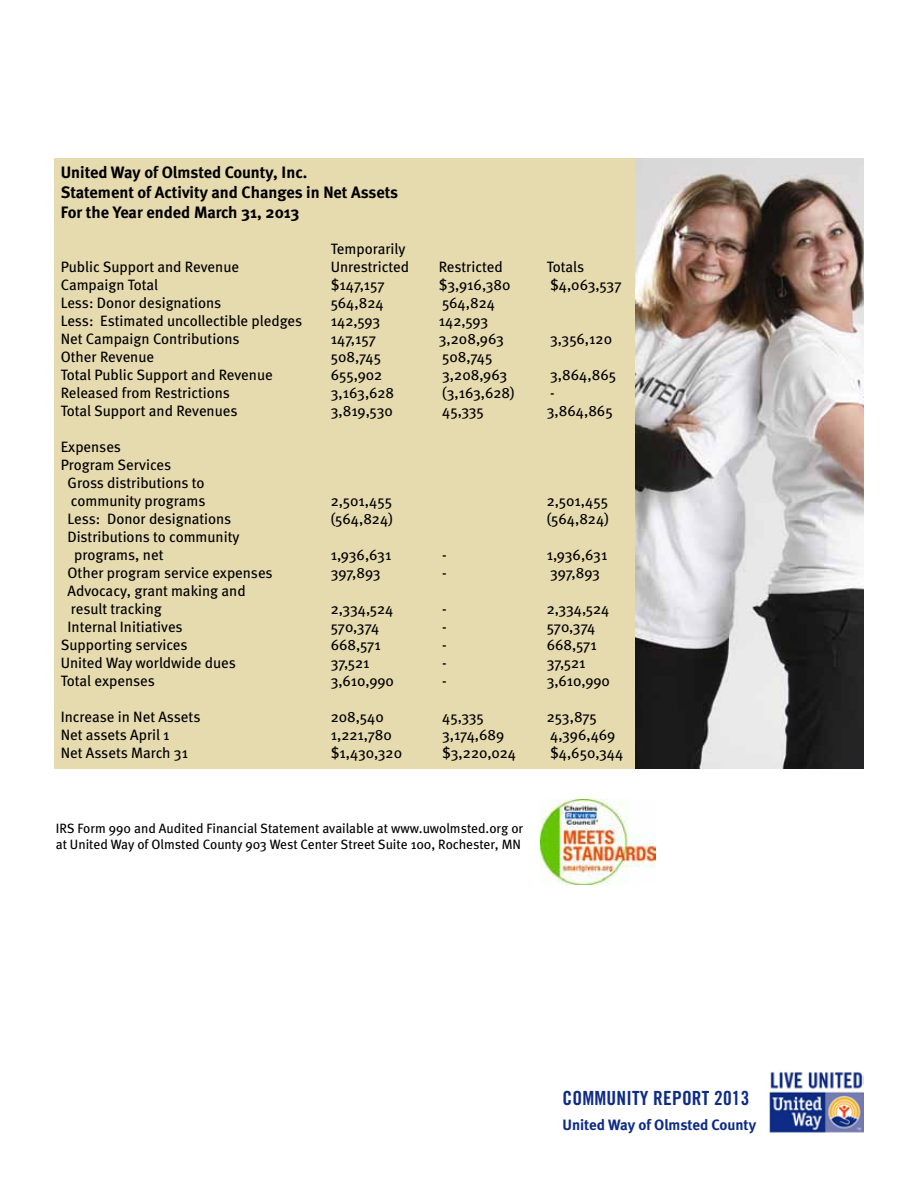
<style>
.page{position:relative;width:918px;height:1188px;background:#fff}
.page>*{position:absolute;margin:0;border:0;box-sizing:border-box;transform-origin:0 0}
.t1{font:19.5px "Trade Gothic Bold Cond Twenty";letter-spacing:.01em;color:#0e2c86}
.t2{font:700 16.5px/19.8px "Meta";color:#000}
.t3{font:15px/18px "Meta";color:#000}
.t4{font:700 15px "Meta";color:#0e2c86}
.t5{font:13.5px/16.2px "Meta";color:#000}
</style>
<div class="page">
<img style="left:541px;top:799px;width:114px;height:86px">
<div style="left:54px;top:159px;width:582px;height:610px;background:#e6daaf"></div>
<img style="left:770px;top:1072px;width:94px;height:61px">
<img style="left:636px;top:159px;width:228px;height:610px">
<p class="t2" style="left:61px;top:162px;width:339px">United Way of Olmsted County, Inc.<br>Statement of Activity and Changes in Net Assets<br>For the Year ended March 31, 2013</p>
<p class="t3" style="left:331px;top:239px;width:76px">Temporarily</p>
<p class="t3" style="left:61px;top:257px;width:180px">Public Support and Revenue</p>
<p class="t3" style="left:331px;top:257px;width:80px">Unrestricted</p>
<p class="t3" style="left:439px;top:257px;width:66px">Restricted</p>
<p class="t3" style="left:547px;top:257px;width:39px">Totals</p>
<p class="t3" style="left:61px;top:275px;width:99px">Campaign Total</p>
<p class="t3" style="left:331px;top:275px;width:55px">$147,157</p>
<p class="t3" style="left:439px;top:275px;width:73px">$3,916,380</p>
<p class="t3" style="left:550px;top:275px;width:73px">$4,063,537</p>
<p class="t3" style="left:61px;top:293px;width:162px">Less: Donor designations</p>
<p class="t3" style="left:331px;top:293px;width:55px">564,824</p>
<p class="t3" style="left:442px;top:293px;width:55px">564,824</p>
<p class="t3" style="left:61px;top:311px;width:243px">Less: Estimated uncollectible pledges</p>
<p class="t3" style="left:331px;top:311px;width:51px">142,593</p>
<p class="t3" style="left:439px;top:311px;width:51px">142,593</p>
<p class="t3" style="left:61px;top:329px;width:180px">Net Campaign Contributions</p>
<p class="t3" style="left:331px;top:329px;width:47px">147,157</p>
<p class="t3" style="left:439px;top:329px;width:67px">3,208,963</p>
<p class="t3" style="left:550px;top:329px;width:64px">3,356,120</p>
<p class="t3" style="left:61px;top:347px;width:95px">Other Revenue</p>
<p class="t3" style="left:331px;top:347px;width:52px">508,745</p>
<p class="t3" style="left:442px;top:347px;width:52px">508,745</p>
<p class="t3" style="left:61px;top:365px;width:214px">Total Public Support and Revenue</p>
<p class="t3" style="left:331px;top:365px;width:53px">655,902</p>
<p class="t3" style="left:442px;top:365px;width:67px">3,208,963</p>
<p class="t3" style="left:550px;top:365px;width:67px">3,864,865</p>
<p class="t3" style="left:61px;top:383px;width:171px">Released from Restrictions</p>
<p class="t3" style="left:331px;top:383px;width:65px">3,163,628</p>
<p class="t3" style="left:442px;top:383px;width:74px">(3,163,628)</p>
<p class="t3" style="left:550px;top:383px;width:6px">-</p>
<p class="t3" style="left:61px;top:401px;width:178px">Total Support and Revenues</p>
<p class="t3" style="left:331px;top:401px;width:64px">3,819,530</p>
<p class="t3" style="left:442px;top:401px;width:43px">45,335</p>
<p class="t3" style="left:547px;top:401px;width:67px">3,864,865</p>
<p class="t3" style="left:61px;top:437px;width:62px">Expenses</p>
<p class="t3" style="left:61px;top:455px;width:112px">Program Services</p>
<p class="t3" style="left:68px;top:473px;width:139px">Gross distributions to</p>
<p class="t3" style="left:71px;top:491px;width:136px">community programs</p>
<p class="t3" style="left:331px;top:491px;width:63px">2,501,455</p>
<p class="t3" style="left:547px;top:491px;width:63px">2,501,455</p>
<p class="t3" style="left:68px;top:509px;width:165px">Less: Donor designations</p>
<p class="t3" style="left:331px;top:509px;width:64px">(564,824)</p>
<p class="t3" style="left:547px;top:509px;width:64px">(564,824)</p>
<p class="t3" style="left:74px;top:527px;width:167px;text-indent:-7px">Distributions to community programs, net</p>
<p class="t3" style="left:331px;top:545px;width:62px">1,936,631</p>
<p class="t3" style="left:442px;top:545px;width:6px">-</p>
<p class="t3" style="left:547px;top:545px;width:62px">1,936,631</p>
<p class="t3" style="left:68px;top:563px;width:207px">Other program service expenses</p>
<p class="t3" style="left:331px;top:563px;width:51px">397,893</p>
<p class="t3" style="left:442px;top:563px;width:6px">-</p>
<p class="t3" style="left:550px;top:563px;width:51px">397,893</p>
<p class="t3" style="left:68px;top:581px;width:180px">Advocacy, grant making and result tracking</p>
<p class="t3" style="left:331px;top:599px;width:64px">2,334,524</p>
<p class="t3" style="left:442px;top:599px;width:6px">-</p>
<p class="t3" style="left:547px;top:599px;width:64px">2,334,524</p>
<p class="t3" style="left:68px;top:617px;width:117px">Internal Initiatives</p>
<p class="t3" style="left:331px;top:617px;width:50px">570,374</p>
<p class="t3" style="left:442px;top:617px;width:6px">-</p>
<p class="t3" style="left:547px;top:617px;width:50px">570,374</p>
<p class="t3" style="left:61px;top:635px;width:128px">Supporting services</p>
<p class="t3" style="left:331px;top:635px;width:52px">668,571</p>
<p class="t3" style="left:442px;top:635px;width:6px">-</p>
<p class="t3" style="left:547px;top:635px;width:52px">668,571</p>
<p class="t3" style="left:61px;top:653px;width:177px">United Way worldwide dues</p>
<p class="t3" style="left:331px;top:653px;width:40px">37,521</p>
<p class="t3" style="left:442px;top:653px;width:6px">-</p>
<p class="t3" style="left:547px;top:653px;width:40px">37,521</p>
<p class="t3" style="left:61px;top:671px;width:96px">Total expenses</p>
<p class="t3" style="left:331px;top:671px;width:65px">3,610,990</p>
<p class="t3" style="left:442px;top:671px;width:6px">-</p>
<p class="t3" style="left:547px;top:671px;width:65px">3,610,990</p>
<p class="t3" style="left:61px;top:707px;width:141px">Increase in Net Assets</p>
<p class="t3" style="left:331px;top:707px;width:55px">208,540</p>
<p class="t3" style="left:442px;top:707px;width:43px">45,335</p>
<p class="t3" style="left:547px;top:707px;width:52px">253,875</p>
<p class="t3" style="left:61px;top:725px;width:110px">Net assets April 1</p>
<p class="t3" style="left:331px;top:725px;width:63px">1,221,780</p>
<p class="t3" style="left:442px;top:725px;width:64px">3,174,689</p>
<p class="t3" style="left:550px;top:725px;width:67px">4,396,469</p>
<p class="t3" style="left:61px;top:743px;width:129px">Net Assets March 31</p>
<p class="t3" style="left:331px;top:743px;width:73px">$1,430,320</p>
<p class="t3" style="left:442px;top:743px;width:76px">$3,220,024</p>
<p class="t3" style="left:550px;top:743px;width:75px">$4,650,344</p>
<p class="t5" style="left:56px;top:820px;width:469px">IRS Form 990 and Audited Financial Statement available at www.uwolmsted.org or at United Way of Olmsted County 903 West Center Street Suite 100, Rochester, MN</p>
<h1 class="t1" style="left:562px;top:1086px;width:188px">COMMUNITY REPORT 2013</h1>
<p class="t4" style="left:562px;top:1116px;width:195px">United Way of Olmsted County</p>
</div>
